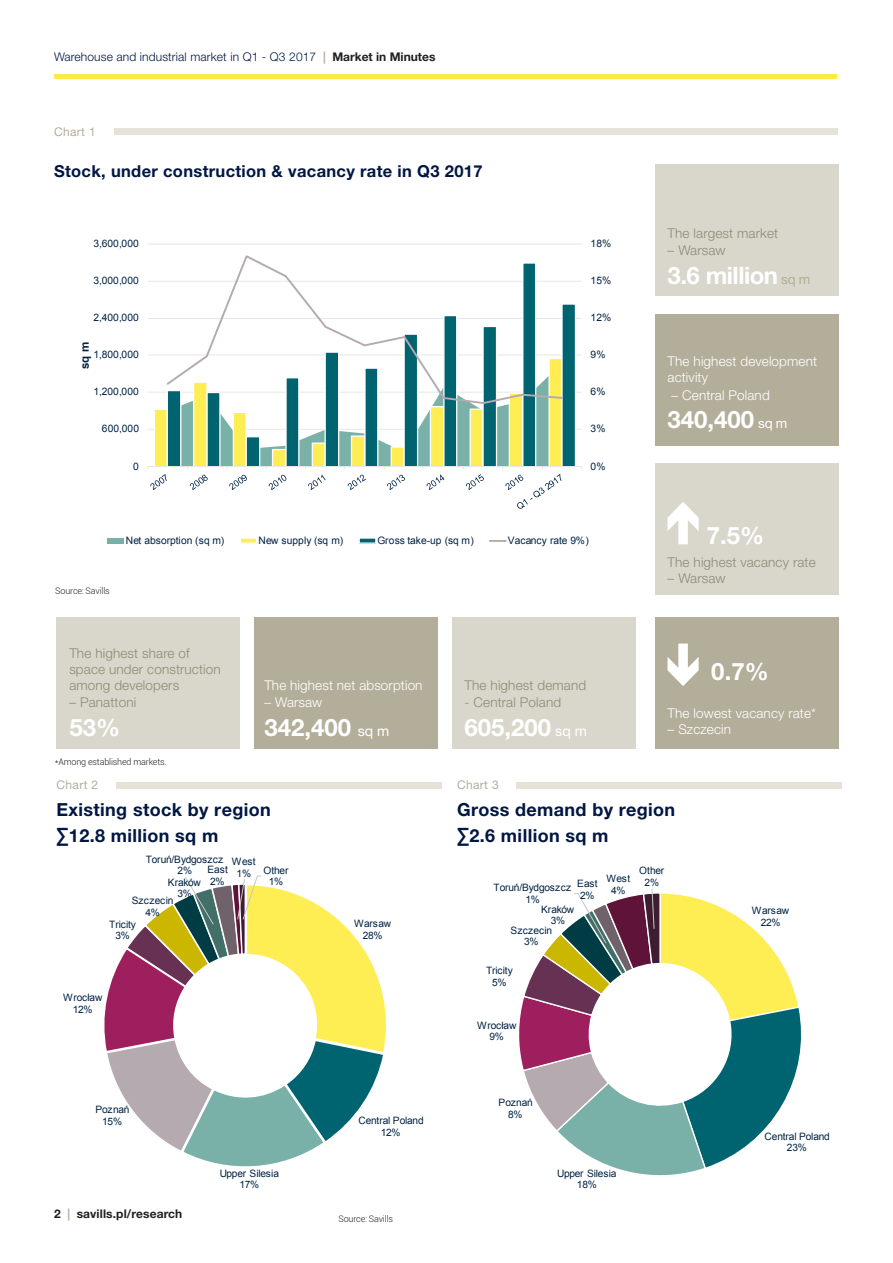
<style>
.page{position:relative;width:893px;height:1263px;background:#fff}
.page>*{position:absolute;margin:0;border:0;box-sizing:border-box;transform-origin:0 0}
.t1{font:700 24px "Helvetica Neue LT Std";color:#fff}
.t2{font:700 24px "Helvetica Neue LT Std";letter-spacing:-.02em;color:#fff}
.t3{font:700 24px "Helvetica Neue LT Pro";color:#fff}
.t4{font:700 18px "Helvetica Neue LT Pro";letter-spacing:.02em;color:#001643}
.t5{font:700 16.5px "Helvetica Neue LT Pro";letter-spacing:.02em;color:#001643}
.t6{font:300 13.5px "Helvetica Neue LT Pro";letter-spacing:.01em;color:#908977}
.t7{font:300 13.5px "Helvetica Neue LT Pro";letter-spacing:.01em;color:#fff}
.t8{font:300 12px "Helvetica Neue LT Std";letter-spacing:.01em;color:#001643}
.t9{font:700 12px "Helvetica Neue LT Std";letter-spacing:.01em;color:#231f20}
.t10{font:12px "Helvetica Neue LT Std";letter-spacing:.03em;color:#b3ae9a}
.t11{font:700 11.55px "Arial";color:#024}
.t12{font:10.2px/11.6px "Arial";color:#024;text-align:center}
.t13{font:10.2px/11.6px "Arial";letter-spacing:-.025em;color:#024;text-align:center}
.t14{font:10.2px/11.6px "Arial";letter-spacing:.035em;color:#024;text-align:center}
.t15{font:10.2px/11.6px "Arial";letter-spacing:-.02em;color:#024;text-align:center}
.H_Body{font:300 9px "Roboto";letter-spacing:-.02em;color:#231f20}
.s1{font-weight:700;color:#b3ae9a}
.s2{font-weight:700;color:#231f20}
.s3{font-weight:400;font-size:14.25px}
.s4{font-weight:400;font-size:13.5px;color:#b3ae9a}
.s5{font-weight:400;font-size:13.5px}
.s6{color:#b3ae9a}
</style>
<div class="page">
<div style="left:54px;top:74px;width:782px;height:5px;background:#ffe94d"></div>
<div style="left:655px;top:314px;width:184px;height:131px;background:#b3ae9a"></div>
<div style="left:114px;top:129px;width:723px;height:6px;background:#e6e2d7"></div>
<div style="left:116px;top:782px;width:325px;height:6px;background:#e6e2d7"></div>
<div style="left:517px;top:782px;width:325px;height:6px;background:#e6e2d7"></div>
<div style="left:655px;top:165px;width:184px;height:131px;background:#d9d7cb"></div>
<div style="left:655px;top:463px;width:184px;height:132px;background:#d9d7cb"></div>
<svg style="left:668px;top:502px;width:31px;height:42px"></svg>
<div style="left:655px;top:617px;width:184px;height:131px;background:#b3ae9a"></div>
<svg style="left:668px;top:644px;width:31px;height:42px"></svg>
<div style="left:452px;top:617px;width:184px;height:131px;background:#d9d7cb"></div>
<div style="left:254px;top:618px;width:184px;height:131px;background:#b3ae9a"></div>
<div style="left:57px;top:617px;width:183px;height:131px;background:#d9d7cb"></div>
<svg style="left:104px;top:875px;width:282px;height:292px"></svg>
<svg style="left:519px;top:889px;width:282px;height:287px"></svg>
<hr style="left:148px;top:429px;width:434px;height:1px;background:#e7e7e7">
<hr style="left:148px;top:392px;width:434px;height:1px;background:#e7e7e7">
<hr style="left:148px;top:355px;width:434px;height:1px;background:#e7e7e7">
<hr style="left:148px;top:318px;width:434px;height:1px;background:#e7e7e7">
<hr style="left:148px;top:281px;width:434px;height:1px;background:#e7e7e7">
<hr style="left:148px;top:244px;width:434px;height:1px;background:#e7e7e7">
<svg style="left:564px;top:304px;width:13px;height:162px;fill:#006470"></svg>
<hr style="left:148px;top:466px;width:434px;height:1px;background:#e7e7e7">
<svg style="left:165px;top:255px;width:399px;height:108px"></svg>
<svg style="left:147px;top:363px;width:417px;height:146px"></svg>
<div style="left:108px;top:538px;width:16px;height:5px;background:#79b0a8"></div>
<div style="left:240px;top:538px;width:16px;height:5px;background:#ffed54"></div>
<div style="left:240px;top:537px;width:17px;height:7px;border:1px solid #fff"></div>
<div style="left:359px;top:538px;width:17px;height:5px;background:#006470"></div>
<div style="left:359px;top:537px;width:17px;height:7px;border:1px solid #fff"></div>
<svg style="left:490px;top:540px;width:16px;height:2px"></svg>
<p class="t8" style="left:54px;top:49px;width:383px">Warehouse and industrial market in Q1 - Q3 2017 <span class="s1">|</span> <span class="s2">Market in Minutes</span></p>
<p class="t10" style="left:54px;top:125px;width:43px">Chart 1</p>
<p class="t5" style="left:54px;top:160px;width:430px">Stock, under construction &amp; vacancy rate in Q3 2017</p>
<p class="t12" style="left:93px;top:238px;width:47px">3,600,000</p>
<p class="t12" style="left:591px;top:238px;width:22px">18%</p>
<p class="t12" style="left:93px;top:275px;width:47px">3,000,000</p>
<p class="t12" style="left:591px;top:275px;width:22px">15%</p>
<p class="t12" style="left:93px;top:312px;width:47px">2,400,000</p>
<p class="t12" style="left:591px;top:312px;width:22px">12%</p>
<p class="t11" style="left:77px;top:369px;width:28px;rotate:-90deg">sqm</p>
<p class="t12" style="left:93px;top:349px;width:47px">1,800,000</p>
<p class="t12" style="left:591px;top:349px;width:16px">9%</p>
<p class="t12" style="left:93px;top:386px;width:47px">1,200,000</p>
<p class="t12" style="left:591px;top:386px;width:16px">6%</p>
<p class="t12" style="left:102px;top:423px;width:39px">600,000</p>
<p class="t12" style="left:591px;top:423px;width:16px">3%</p>
<p class="t12" style="left:133px;top:460px;width:7px">0</p>
<p class="t12" style="left:591px;top:460px;width:16px">0%</p>
<p class="H_Body" style="left:55px;top:585px;width:56px">Source: Savills</p>
<p class="t12" style="left:126px;top:534px;width:100px">Net absorption (sq m)</p>
<p class="t12" style="left:258px;top:534px;width:86px">New supply (sq m)</p>
<p class="t12" style="left:377px;top:534px;width:98px">Gross take-up (sq m)</p>
<p class="t12" style="left:508px;top:534px;width:83px">Vacancy rate 9%)</p>
<p class="t6" style="left:69px;top:645px;width:122px">The highest share of</p>
<p class="t6" style="left:69px;top:661px;width:153px">space under construction</p>
<p class="t6" style="left:69px;top:677px;width:111px">among developers</p>
<p class="t6" style="left:69px;top:694px;width:68px">– Panattoni</p>
<p class="t1" style="left:69px;top:713px;width:52px">53%</p>
<p class="H_Body" style="left:55px;top:755px;width:113px">*Among established markets.</p>
<p class="t7" style="left:264px;top:677px;width:160px">The highest net absorption</p>
<p class="t7" style="left:264px;top:694px;width:59px">– Warsaw</p>
<p class="t1" style="left:264px;top:713px;width:127px">342,400 <span class="s3">sq m</span></p>
<p class="t6" style="left:465px;top:677px;width:123px">The highest demand</p>
<p class="t6" style="left:465px;top:694px;width:98px">- Central Poland</p>
<p class="t1" style="left:465px;top:713px;width:124px">605,200 <span class="s3">sq m</span></p>
<p class="t6" style="left:668px;top:225px;width:112px">The largest market</p>
<p class="t6" style="left:668px;top:242px;width:59px">– Warsaw</p>
<p class="t2" style="left:668px;top:261px;width:144px">3.6 million <span class="s4">sq m</span></p>
<p class="t7" style="left:668px;top:353px;width:151px">The highest development</p>
<p class="t7" style="left:668px;top:369px;width:42px">activity</p>
<p class="t7" style="left:671px;top:386px;width:100px">– Central Poland</p>
<p class="t1" style="left:668px;top:405px;width:121px">340,400 <span class="s5">sq m</span></p>
<p class="t3" style="left:707px;top:521px;width:59px">7.5%</p>
<p class="t6" style="left:668px;top:554px;width:150px">The highest vacancy rate</p>
<p class="t6" style="left:668px;top:570px;width:59px">– Warsaw</p>
<p class="t1" style="left:711px;top:657px;width:59px">0.7%</p>
<p class="t7" style="left:668px;top:705px;width:150px">The lowest vacancy rate*</p>
<p class="t7" style="left:668px;top:721px;width:65px">– Szczecin</p>
<p class="t10" style="left:57px;top:778px;width:43px">Chart 2</p>
<p class="t4" style="left:57px;top:799px;width:216px">Existing stock by region</p>
<p class="t4" style="left:57px;top:824px;width:163px">∑12.8 million sq m</p>
<p class="t12" style="left:146px;top:853px;width:79px">Toruń/Bydgoszcz<br>2%</p>
<p class="t12" style="left:207px;top:864px;width:22px;text-align:left">East<br>2%</p>
<p class="t12" style="left:237px;top:857px;width:53px;line-height:8.9px;text-align:left;text-indent:-5px">West<br>1% Other</p>
<p class="t12" style="left:269px;top:876px;width:16px">1%</p>
<p class="t12" style="left:168px;top:876px;width:35px">Kraków<br>3%</p>
<p class="t14" style="left:132px;top:895px;width:43px">Szczecin<br>4%</p>
<p class="t12" style="left:109px;top:918px;width:28px">Tricity<br>3%</p>
<p class="t15" style="left:63px;top:992px;width:41px">Wrocław<br>12%</p>
<p class="t13" style="left:95px;top:1104px;width:36px">Poznań<br>15%</p>
<p class="t9" style="left:54px;top:1206px;width:130px">2 <span class="s6">|</span> savills.pl/research</p>
<p class="t13" style="left:220px;top:1167px;width:61px">Upper Silesia<br>17%</p>
<p class="t12" style="left:354px;top:918px;width:39px">Warsaw<br>28%</p>
<p class="t13" style="left:358px;top:1115px;width:67px">Central Poland<br>12%</p>
<p class="H_Body" style="left:338px;top:1212px;width:56px">Source: Savills</p>
<p class="t10" style="left:457px;top:778px;width:43px">Chart 3</p>
<p class="t4" style="left:457px;top:799px;width:220px">Gross demand by region</p>
<p class="t4" style="left:457px;top:824px;width:153px">∑2.6 million sq m</p>
<p class="t12" style="left:494px;top:882px;width:79px">Toruń/Bydgoszcz<br>1%</p>
<p class="t12" style="left:577px;top:878px;width:22px;text-align:left">East<br>2%</p>
<p class="t12" style="left:606px;top:873px;width:25px">West<br>4%</p>
<p class="t12" style="left:639px;top:865px;width:27px">Other<br>2%</p>
<p class="t12" style="left:541px;top:904px;width:35px">Kraków<br>3%</p>
<p class="t14" style="left:511px;top:925px;width:43px">Szczecin<br>3%</p>
<p class="t12" style="left:486px;top:965px;width:28px">Tricity<br>5%</p>
<p class="t12" style="left:477px;top:1020px;width:41px">Wrocław<br>9%</p>
<p class="t12" style="left:499px;top:1097px;width:36px">Poznań<br>8%</p>
<p class="t13" style="left:557px;top:1167px;width:61px">Upper Silesia<br>18%</p>
<p class="t12" style="left:752px;top:905px;width:39px">Warsaw<br>22%</p>
<p class="t13" style="left:764px;top:1131px;width:67px">Central Poland<br>23%</p>
</div>
